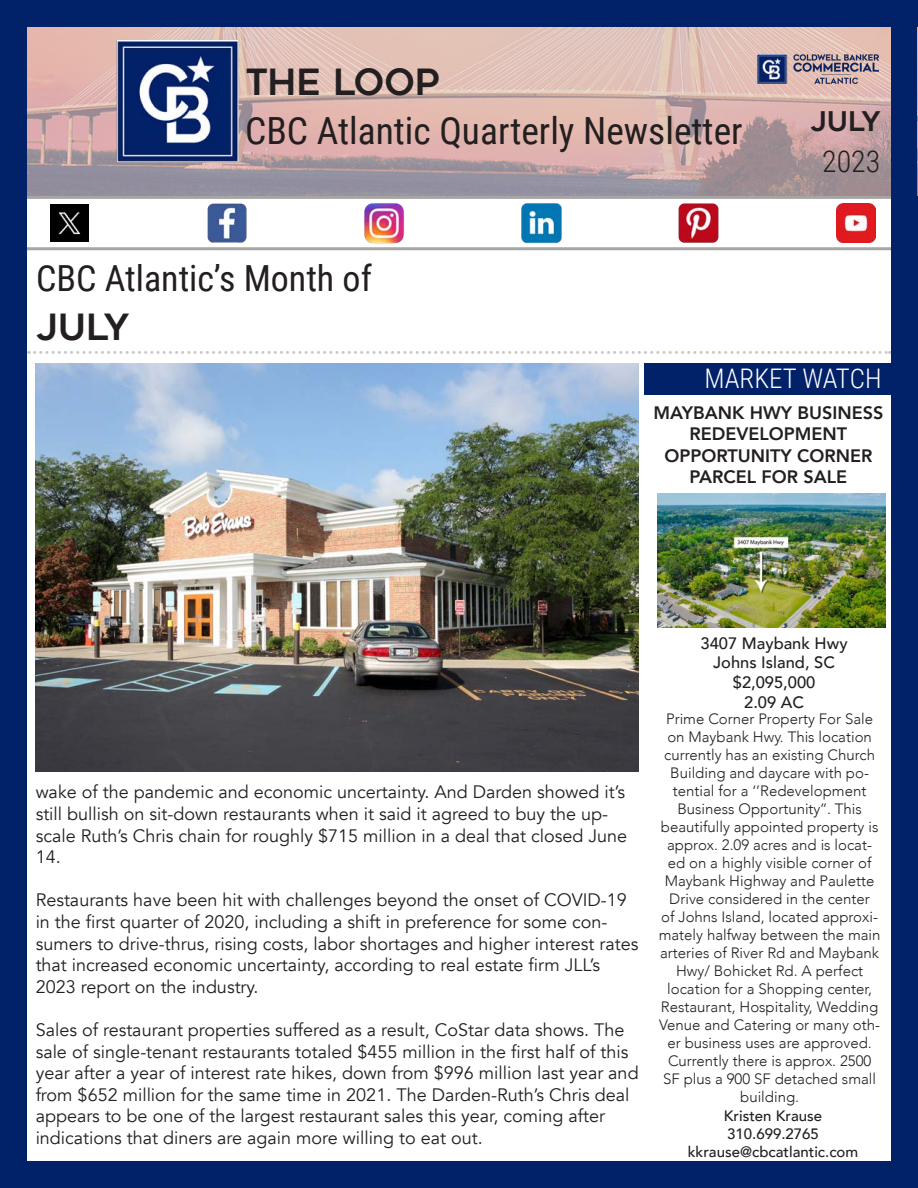
<style>
.page{position:relative;width:918px;height:1188px;background:#fff}
.page>*{position:absolute;margin:0;border:0;box-sizing:border-box;transform-origin:0 0}
.t1{font:37.5px "Roboto Condensed";color:#231f20}
.t2{font:36px "Roboto Condensed";color:#231f20}
.t3{font:36px "Geometos";color:#231f20}
.t4{font:300 30px "Roboto Condensed";color:#231f20}
.t5{font:300 27px "Roboto Condensed";color:#fff}
.t6{font:27px "Geometos";color:#231f20}
.t7{font:18px/21.6px "Avenir";color:#231f20}
.t8{font:800 18px/21.6px "Avenir";color:#231f20;text-align:center}
.t9{font:500 16.5px "Avenir";color:#231f20}
.t10{font:300 15px/18px "Avenir";color:#231f20;text-align:center}
.t11{font:500 15px "Avenir";color:#231f20}
</style>
<div class="page">
<img style="left:27px;top:27px;width:864px;height:169px">
<hr style="left:27px;top:196px;width:864px;height:3px;background:#a7a5a4">
<hr style="left:27px;top:247px;width:864px;height:3px;background:#a7a5a4">
<img style="left:113px;top:41px;width:128px;height:125px">
<svg style="left:35px;top:351px;width:856px;height:3px"></svg>
<div style="left:0;top:0;width:27px;height:1188px;background:#012169"></div>
<div style="left:0;top:1161px;width:918px;height:27px;background:#012169"></div>
<div style="left:0;top:0;width:918px;height:27px;background:#012169"></div>
<img style="left:758px;top:54px;width:120px;height:30px">
<img style="left:51px;top:204px;width:37px;height:38px">
<img style="left:207px;top:203px;width:40px;height:40px">
<img style="left:364px;top:203px;width:41px;height:41px">
<img style="left:521px;top:203px;width:41px;height:41px">
<img style="left:678px;top:203px;width:41px;height:40px">
<img style="left:836px;top:203px;width:40px;height:40px">
<div style="left:891px;top:0;width:27px;height:1188px;background:#012169"></div>
<div style="left:645px;top:363px;width:270px;height:32px;background:#012169"></div>
<img style="left:36px;top:363px;width:603px;height:408px">
<img style="left:657px;top:494px;width:228px;height:133px">
<h2 class="t3" style="left:245px;top:62px;width:196px">THE LOOP</h2>
<h1 class="t1" style="left:245px;top:105px;width:499px">CBC Atlantic Quarterly Newsletter</h1>
<h3 class="t6" style="left:810px;top:107px;width:72px">july</h3>
<h3 class="t4" style="left:822px;top:140px;width:60px">2023</h3>
<h2 class="t2" style="left:36px;top:253px;width:338px">CBC Atlantic’s Month of</h2>
<h2 class="t3" style="left:36px;top:307px;width:95px">july</h2>
<p class="t5" style="left:705px;top:360px;width:179px">MARKET WATCH</p>
<p class="t8" style="left:653px;top:402px;width:231px">MAYBANK HWY BUSINESS<br>REDEVELOPMENT</p>
<p class="t8" style="left:664px;top:445px;width:209px">OPPORTUNITY CORNER<br>PARCEL FOR SALE</p>
<p class="t7" style="left:36px;top:782px;width:593px">wake of the pandemic and economic uncertainty. And Darden showed it’s still bullish on sit-down restaurants when it said it agreed to buy the up&shy;scale Ruth’s Chris chain for roughly $715 million in a deal that closed June 14.</p>
<p class="t7" style="left:36px;top:890px;width:604px">Restaurants have been hit with challenges beyond the onset of COVID-19 in the first quarter of 2020, including a shift in preference for some con&shy;sumers to drive-thrus, rising costs, labor shortages and higher interest rates that increased economic uncertainty, according to real estate firm JLL’s 2023 report on the industry.</p>
<p class="t7" style="left:36px;top:1019px;width:604px">Sales of restaurant properties suffered as a result, CoStar data shows. The sale of single-tenant restaurants totaled $455 million in the first half of this year after a year of interest rate hikes, down from $996 million last year and from $652 million for the same time in 2021. The Darden-Ruth’s Chris deal appears to be one of the largest restaurant sales this year, coming after indications that diners are again more willing to eat out.</p>
<p class="t9" style="left:701px;top:629px;width:149px">3407 Maybank Hwy</p>
<p class="t9" style="left:713px;top:648px;width:123px">Johns Island, SC</p>
<p class="t9" style="left:733px;top:668px;width:84px">$2,095,000</p>
<p class="t9" style="left:744px;top:688px;width:61px">2.09 AC</p>
<p class="t10" style="left:659px;top:710px;width:223px">Prime Corner Property For Sale on Maybank Hwy. This location currently has an existing Church<br>Building and daycare with po&shy;tential for a ‘’Redevelopment<br>Business Opportunity’’. This beautifully appointed property is approx. 2.09 acres and is locat&shy;ed on a highly visible corner of<br>Maybank Highway and Paulette<br>Drive considered in the center<br>of Johns Island, located approxi&shy;mately halfway between the main arteries of River Rd and Maybank<br>Hwy/ Bohicket Rd. A perfect location for a Shopping center,<br>Restaurant, Hospitality, Wedding<br>Venue and Catering or many oth&shy;er business uses are approved.<br>Currently there is approx. 2500<br>SF plus a 900 SF detached small building.</p>
<p class="t11" style="left:724px;top:1102px;width:100px">Kristen Krause</p>
<p class="t11" style="left:727px;top:1120px;width:93px">310.699.2765</p>
<p class="t11" style="left:688px;top:1138px;width:172px">kkrause@cbcatlantic.com</p>
</div>
